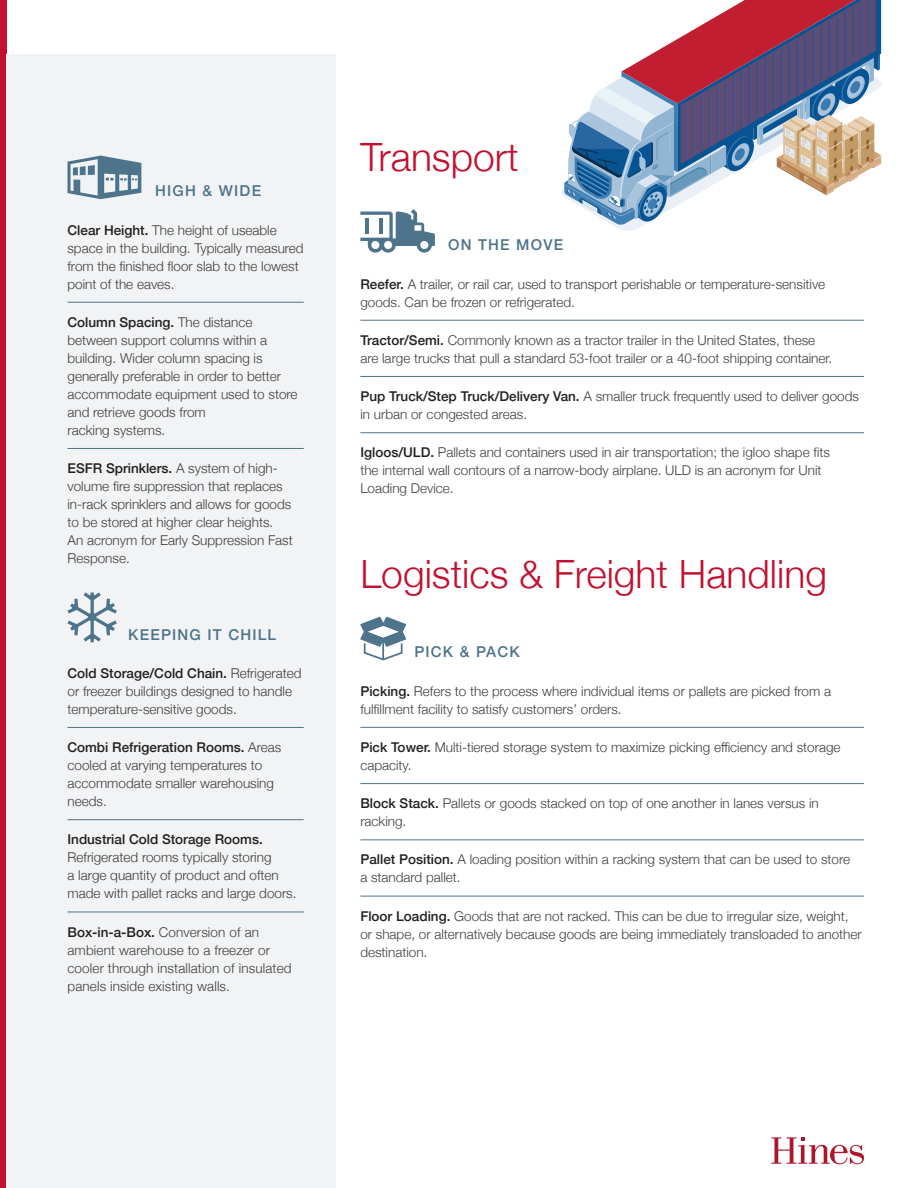
<style>
.page{position:relative;width:918px;height:1188px;background:#fff}
.page>*{position:absolute;margin:0;border:0;box-sizing:border-box;transform-origin:0 0}
.t1{font:300 39px "Helvetica Neue";color:#c3102f}
.t2{font:500 15px "Helvetica Neue";letter-spacing:.08em;color:#4e748b}
.t3{font:300 13.5px/18px "Helvetica Neue";color:#3e3e3f}
.s1{font-weight:500;color:#231f20}
</style>
<div class="page">
<div style="left:0;top:0;width:7px;height:1188px;background:#c3102f"></div>
<svg style="left:771px;top:1137px;width:93px;height:27px"></svg>
<div style="left:7px;top:54px;width:329px;height:1134px;background:#f2f3f4"></div>
<svg style="left:360px;top:209px;width:75px;height:44px"></svg>
<hr style="left:379px;top:218px;width:3px;height:16px;background:#4e748b">
<hr style="left:366px;top:218px;width:3px;height:16px;background:#4e748b">
<svg style="left:360px;top:617px;width:46px;height:43px"></svg>
<hr style="left:68px;top:302px;width:236px;height:1px;background:#4e748b">
<hr style="left:68px;top:448px;width:236px;height:1px;background:#4e748b">
<hr style="left:68px;top:727px;width:236px;height:1px;background:#4e748b">
<hr style="left:68px;top:819px;width:236px;height:1px;background:#4e748b">
<hr style="left:68px;top:912px;width:236px;height:1px;background:#4e748b">
<svg style="left:68px;top:156px;width:73px;height:43px"></svg>
<hr style="left:360px;top:320px;width:504px;height:1px;background:#4e748b">
<hr style="left:360px;top:376px;width:504px;height:1px;background:#4e748b">
<hr style="left:360px;top:432px;width:504px;height:1px;background:#4e748b">
<svg style="left:564px;top:0;width:317px;height:225px"></svg>
<hr style="left:360px;top:727px;width:504px;height:1px;background:#4e748b">
<hr style="left:360px;top:783px;width:504px;height:1px;background:#4e748b">
<hr style="left:360px;top:840px;width:504px;height:1px;background:#4e748b">
<hr style="left:360px;top:896px;width:504px;height:1px;background:#4e748b">
<svg style="left:67px;top:592px;width:50px;height:50px"></svg>
<p class="t2" style="left:155px;top:179px;width:107px">HIGH &amp; WIDE</p>
<p class="t3" style="left:68px;top:220px;width:238px"><span class="s1">Clear Height.</span> The height of useable space in the building. Typically measured from the finished floor slab to the lowest point of the eaves.</p>
<p class="t3" style="left:68px;top:312px;width:232px"><span class="s1">Column Spacing.</span> The distance between support columns within a building. Wider column spacing is generally preferable in order to better accommodate equipment used to store and retrieve goods from<br>racking systems.</p>
<p class="t3" style="left:68px;top:458px;width:227px"><span class="s1">ESFR Sprinklers.</span> A system of high&shy;volume fire suppression that replaces in-rack sprinklers and allows for goods to be stored at higher clear heights.<br>An acronym for Early Suppression Fast Response.</p>
<p class="t2" style="left:128px;top:622px;width:150px">KEEPING IT CHILL</p>
<p class="t3" style="left:68px;top:663px;width:236px"><span class="s1">Cold Storage/Cold Chain.</span> Refrigerated or freezer buildings designed to handle temperature-sensitive goods.</p>
<p class="t3" style="left:68px;top:737px;width:215px"><span class="s1">Combi Refrigeration Rooms.</span> Areas cooled at varying temperatures to accommodate smaller warehousing needs.</p>
<p class="t3" style="left:68px;top:829px;width:231px"><span class="s1">Industrial Cold Storage Rooms.<br></span>Refrigerated rooms typically storing<br>a large quantity of product and often made with pallet racks and large doors.</p>
<p class="t3" style="left:68px;top:922px;width:226px"><span class="s1">Box-in-a-Box.</span> Conversion of an ambient warehouse to a freezer or cooler through installation of insulated panels inside existing walls.</p>
<p class="t1" style="left:360px;top:126px;width:160px">Transport</p>
<p class="t2" style="left:448px;top:233px;width:117px">ON THE MOVE</p>
<p class="t3" style="left:360px;top:274px;width:466px"><span class="s1">Reefer.</span> A trailer, or rail car, used to transport perishable or temperature-sensitive goods. Can be frozen or refrigerated.</p>
<p class="t3" style="left:360px;top:330px;width:473px"><span class="s1">Tractor/Semi.</span> Commonly known as a tractor trailer in the United States, these are large trucks that pull a standard 53-foot trailer or a 40-foot shipping container.</p>
<p class="t3" style="left:360px;top:386px;width:500px"><span class="s1">Pup Truck/Step Truck/Delivery Van.</span> A smaller truck frequently used to deliver goods in urban or congested areas.</p>
<p class="t3" style="left:360px;top:442px;width:471px"><span class="s1">Igloos/ULD.</span> Pallets and containers used in air transportation; the igloo shape fits the internal wall contours of a narrow-body airplane. ULD is an acronym for Unit<br>Loading Device.</p>
<p class="t1" style="left:360px;top:542px;width:468px">Logistics &amp; Freight Handling</p>
<p class="t2" style="left:414px;top:640px;width:107px">PICK &amp; PACK</p>
<p class="t3" style="left:360px;top:681px;width:472px"><span class="s1">Picking.</span> Refers to the process where individual items or pallets are picked from a fulfillment facility to satisfy customers’ orders.</p>
<p class="t3" style="left:360px;top:737px;width:482px"><span class="s1">Pick Tower.</span> Multi-tiered storage system to maximize picking efficiency and storage capacity.</p>
<p class="t3" style="left:360px;top:793px;width:460px"><span class="s1">Block Stack.</span> Pallets or goods stacked on top of one another in lanes versus in racking.</p>
<p class="t3" style="left:360px;top:850px;width:491px"><span class="s1">Pallet Position.</span> A loading position within a racking system that can be used to store a standard pallet.</p>
<p class="t3" style="left:360px;top:906px;width:503px"><span class="s1">Floor Loading.</span> Goods that are not racked. This can be due to irregular size, weight, or shape, or alternatively because goods are being immediately transloaded to another destination.</p>
</div>
